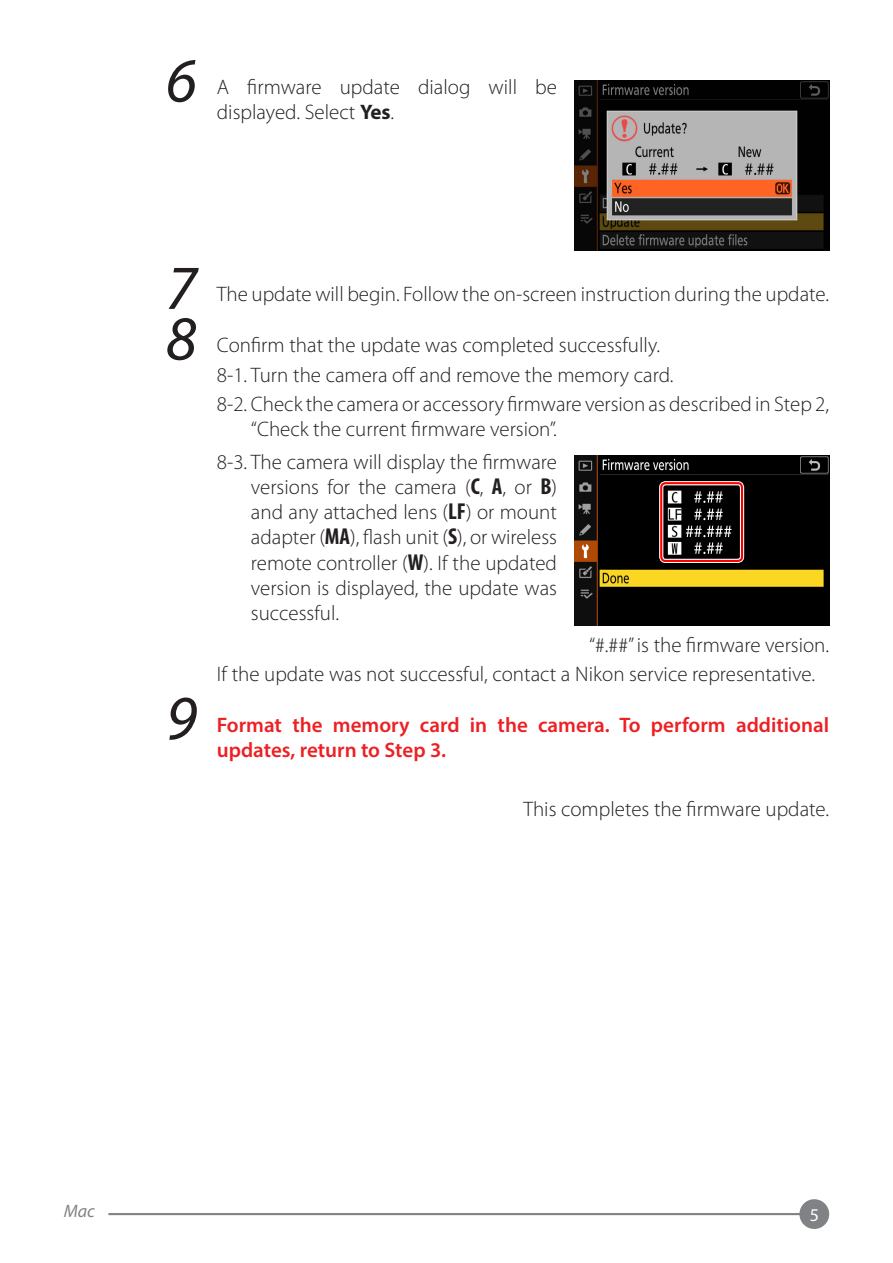
<style>
.page{position:relative;width:893px;height:1263px;background:#fff}
.page>*{position:absolute;margin:0;border:0;box-sizing:border-box;transform-origin:0 0}
.t1{font:italic 63px "Myriad Pro";color:#231f20}
.t2{font:300 21px/25.2px "Myriad Pro";color:#231f20}
.t3{font:600 21px/25.2px "Myriad Pro";color:#ed2024}
.t4{font:italic 18px "Myriad Pro";color:#808285}
.t5{font:18px "Myriad Pro";color:#fff}
.s1{font-weight:700}
.s2{font-weight:700;font-stretch:condensed;font-size:23.1px}
</style>
<div class="page">
<hr style="left:108px;top:1213px;width:706px;height:2px;background:#808285">
<div style="left:799px;top:1199px;width:30px;height:30px;background:#808285;border-radius:50%"></div>
<img style="left:574px;top:81px;width:255px;height:170px">
<img style="left:574px;top:455px;width:255px;height:170px">
<div style="left:659px;top:481px;width:85px;height:82px;border:4px solid #fff;border-radius:4px"></div>
<div style="left:660px;top:482px;width:83px;height:80px;border:2px solid #f00;border-radius:4px"></div>
<h1 class="t1" style="left:166px;top:42px;width:32px">6</h1>
<p class="t2" style="left:217px;top:74px;width:342px">A firmware update dialog will be displayed. Select <span class="s1">Yes</span>.</p>
<h1 class="t1" style="left:166px;top:249px;width:32px">7</h1>
<h1 class="t1" style="left:166px;top:300px;width:32px">8</h1>
<h1 class="t1" style="left:166px;top:679px;width:32px">9</h1>
<p class="t2" style="left:217px;top:282px;width:614px">The update will begin. Follow the on-screen instruction during the update.</p>
<p class="t2" style="left:217px;top:330px;width:614px;line-height:29.4px">Confirm that the update was completed successfully.<br>8-1. Turn the camera off and remove the memory card.<br>8-2. Check the camera or accessory firmware version as described in Step 2,</p>
<p class="t2" style="left:217px;top:413px;width:342px;line-height:32.7px;text-align:right">“Check the current firmware version”.<br>8-3. The camera will display the firmware</p>
<p class="t2" style="left:251px;top:474px;width:308px;text-align:justify">versions for the camera (<span class="s2">C</span>, <span class="s2">A</span>, or <span class="s2">B</span>) and any attached lens (<span class="s2">LF</span>) or mount adapter (<span class="s2">MA</span>), flash unit (<span class="s2">S</span>), or wireless remote controller (<span class="s2">W</span>). If the updated version is displayed, the update was successful.</p>
<p class="t2" style="left:217px;top:630px;width:614px;line-height:29.4px;text-indent:372px">“#.##” is the firmware version.<br>If the update was not successful, contact a Nikon service representative.</p>
<p class="t3" style="left:217px;top:711px;width:614px">Format the memory card in the camera. To perform additional updates, return to Step 3.</p>
<p class="t2" style="left:523px;top:796px;width:307px">This completes the firmware update.</p>
<p class="t4" style="left:64px;top:1200px;width:33px">Mac</p>
<p class="t5" style="left:810px;top:1204px;width:11px">5</p>
</div>
